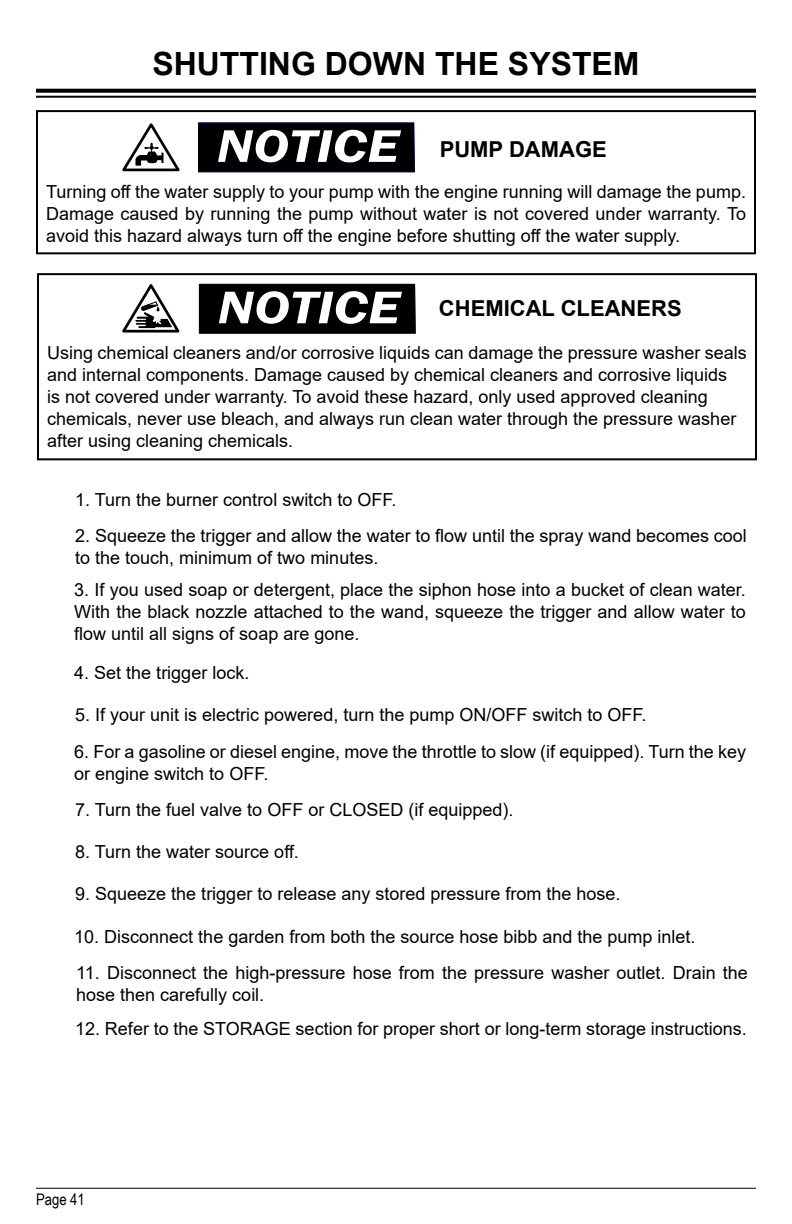
<style>
.page{position:relative;width:792px;height:1224px;background:#fff}
.page>*{position:absolute;margin:0;border:0;box-sizing:border-box;transform-origin:0 0}
.t1{font:italic 600 47.4px "Franklin Gothic";color:#fff;scale:1.18 1}
.t2{font:700 32px "Arial";color:#000}
.t3{font:700 22px "Arial";color:#000}
.t4{font:18px/22px "Arial";color:#000}
.t5{font:16px "Arial Narrow";color:#000}
</style>
<div class="page">
<hr style="left:36px;top:1188px;width:720px;height:1px;background:#000">
<svg style="left:36px;top:89px;width:720px;height:4px;background:#121212"></svg>
<hr style="left:36px;top:96px;width:720px;height:2px;background:#000">
<div style="left:36px;top:110px;width:720px;height:144px;border:2px solid #000"></div>
<svg style="left:122px;top:123px;width:58px;height:48px"></svg>
<div style="left:198px;top:122px;width:217px;height:50px;background:#000"></div>
<div style="left:37px;top:273px;width:720px;height:187px;border:2px solid #000"></div>
<svg style="left:122px;top:284px;width:58px;height:49px"></svg>
<div style="left:199px;top:284px;width:217px;height:50px;background:#000"></div>
<h2 class="t2" style="left:152px;top:41px;width:489px">SHUTTING DOWN THE SYSTEM</h2>
<h1 class="t1" style="left:217px;top:115px;width:156px">NOTICE</h1>
<p class="t4" style="left:46px;top:180px;width:702px;text-align:justify">Turning off the water supply to your pump with the engine running will damage the pump.<br>Damage caused by running the pump without water is not covered under warranty. To avoid this hazard always turn off the engine before shutting off the water supply.</p>
<p class="t3" style="left:440px;top:134px;width:169px">PUMP DAMAGE</p>
<h1 class="t1" style="left:217px;top:277px;width:156px">NOTICE</h1>
<p class="t4" style="left:47px;top:342px;width:701px">Using chemical cleaners and/or corrosive liquids can damage the pressure washer seals and internal components. Damage caused by chemical cleaners and corrosive liquids<br>is not covered under warranty. To avoid these hazard, only used approved cleaning chemicals, never use bleach, and always run clean water through the pressure washer after using cleaning chemicals.</p>
<p class="t3" style="left:439px;top:293px;width:244px">CHEMICAL CLEANERS</p>
<p class="t4" style="left:75px;top:488px;width:323px">1. Turn the burner control switch to OFF.</p>
<p class="t4" style="left:75px;top:524px;width:673px">2. Squeeze the trigger and allow the water to flow until the spray wand becomes cool to the touch, minimum of two minutes.</p>
<p class="t4" style="left:74px;top:579px;width:673px;text-align:justify">3. If you used soap or detergent, place the siphon hose into a bucket of clean water.<br>With the black nozzle attached to the wand, squeeze the trigger and allow water to flow until all signs of soap are gone.</p>
<p class="t4" style="left:74px;top:662px;width:177px">4. Set the trigger lock.</p>
<p class="t4" style="left:75px;top:704px;width:573px">5. If your unit is electric powered, turn the pump ON/OFF switch to OFF.</p>
<p class="t4" style="left:74px;top:740px;width:673px">6. For a gasoline or diesel engine, move the throttle to slow (if equipped). Turn the key or engine switch to OFF.</p>
<p class="t4" style="left:75px;top:798px;width:440px">7. Turn the fuel valve to OFF or CLOSED (if equipped).</p>
<p class="t4" style="left:75px;top:841px;width:225px">8. Turn the water source off.</p>
<p class="t4" style="left:75px;top:883px;width:547px">9. Squeeze the trigger to release any stored pressure from the hose.</p>
<p class="t4" style="left:74px;top:925px;width:623px">10. Disconnect the garden from both the source hose bibb and the pump inlet.</p>
<p class="t4" style="left:76px;top:961px;width:673px">11. Disconnect the high-pressure hose from the pressure washer outlet. Drain the hose then carefully coil.</p>
<p class="t4" style="left:75px;top:1017px;width:673px">12. Refer to the STORAGE section for proper short or long-term storage instructions.</p>
<p class="t5" style="left:36px;top:1188px;width:50px">Page 41</p>
</div>
